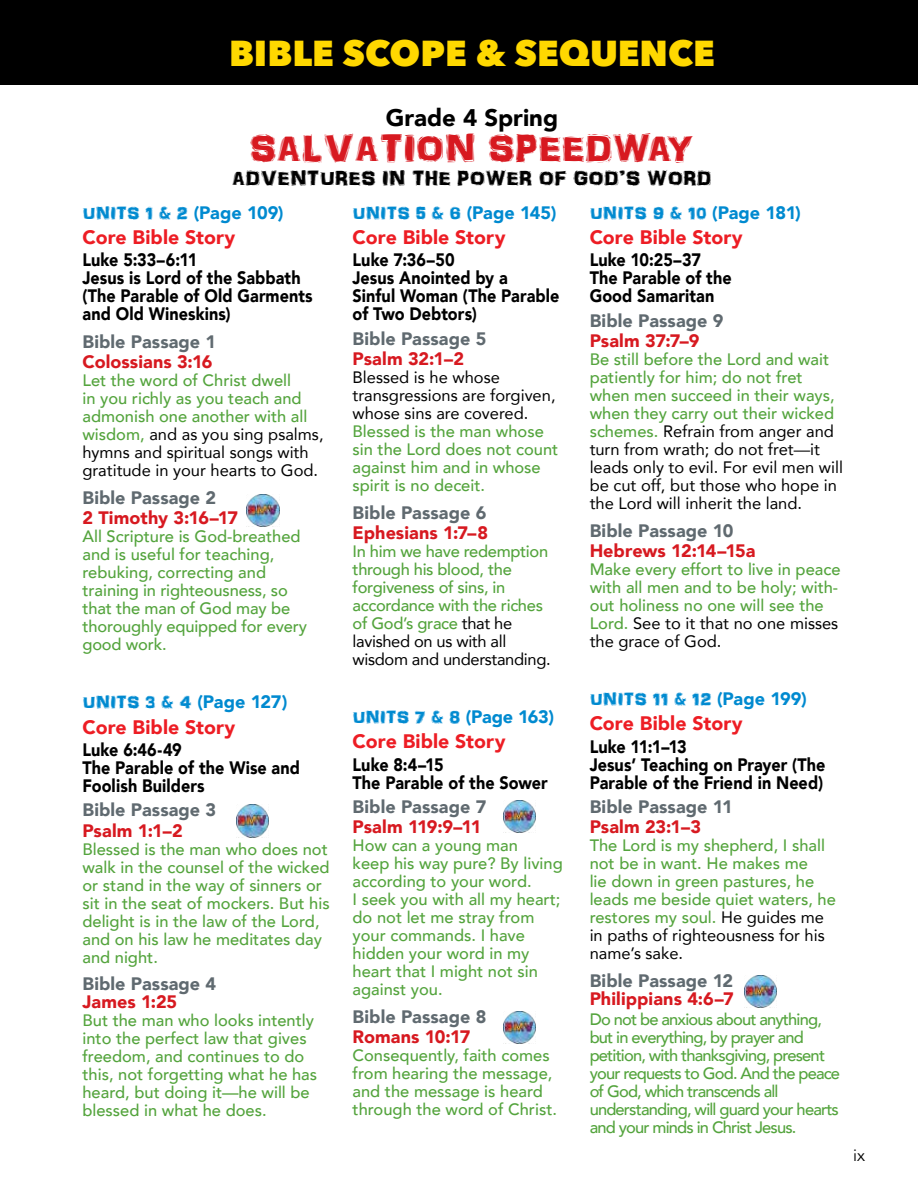
<style>
.page{position:relative;width:918px;height:1188px;background:#fff}
.page>*{position:absolute;margin:0;border:0;box-sizing:border-box;transform-origin:0 0}
.t1{font:39px "ARDARLING";color:#d71920}
.t2{font:800 36px "Avenir Next";color:#ffd800}
.t3{font:900 24px "Avenir";color:#000}
.t4{font:21px "ARDARLING";color:#000}
.t5{font:900 19.5px "Avenir";letter-spacing:.005em;color:#ed1d24}
.t6{font:900 18px/18px "Avenir";letter-spacing:.005em;color:#000;scale:.9 1}
.t7{font:900 18px "Avenir";letter-spacing:.005em;color:#606a70}
.t8{font:900 18px "Avenir";letter-spacing:.005em;color:#d71920}
.t9{font:900 18px "Avenir";letter-spacing:-.01em;color:#008ad0}
.t10{font:18px "ARDARLING";letter-spacing:.005em;color:#008ad0}
.t11{font:500 16.5px/18px "Avenir";color:#54a43d}
.t12{font:16.5px/18px "Avenir";color:#000}
.t13{font:500 16.5px/18px "Avenir";letter-spacing:-.05em;color:#54a43d}
.t14{font:500 16.5px/18px "Avenir";letter-spacing:-.02em;color:#54a43d}
.t15{font:16.5px "Avenir";color:#000}
.s1{font-family:"ARDARLING";font-weight:400}
.s2{font-weight:400;color:#000}
.s3{font-family:"Avenir";font-weight:900}
.s4{font-weight:500;color:#54a43d}
</style>
<div class="page">
<div style="left:0;top:0;width:918px;height:84px;background:#000"></div>
<img style="left:247px;top:494px;width:32px;height:33px">
<img style="left:503px;top:800px;width:33px;height:33px">
<img style="left:236px;top:805px;width:33px;height:32px">
<img style="left:745px;top:975px;width:32px;height:33px">
<img style="left:503px;top:1011px;width:33px;height:33px">
<h2 class="t2" style="left:229px;top:30px;width:487px">BIBLE SCOPE &amp; SEQUENCE</h2>
<h3 class="t3" style="left:386px;top:102px;width:174px">Grade 4 Spring</h3>
<h1 class="t1" style="left:250px;top:120px;width:446px">SALVATION SPEEDWAY</h1>
<p class="t4" style="left:232px;top:163px;width:481px">ADVENTURES IN THE POWER OF GOD’S WORD</p>
<p class="t9" style="left:82px;top:201px;width:203px"><span class="s1">UNITS 1 &amp; 2</span> (Page 109)</p>
<p class="t5" style="left:82px;top:224px;width:154px">Core Bible Story</p>
<p class="t6" style="left:82px;top:251px;width:257px">Luke 5:33–6:11<br>Jesus is Lord of the Sabbath (The Parable of Old Garments and Old Wineskins)</p>
<p class="t7" style="left:82px;top:330px;width:135px">Bible Passage 1</p>
<p class="t8" style="left:82px;top:350px;width:132px">Colossians 3:16</p>
<p class="t11" style="left:82px;top:372px;width:243px">Let the word of Christ dwell<br>in you richly as you teach and admonish one another with all wisdom, <span class="s2">and as you sing psalms, hymns and spiritual songs with gratitude in your hearts to God.</span></p>
<p class="t7" style="left:82px;top:486px;width:135px">Bible Passage 2</p>
<p class="t8" style="left:82px;top:506px;width:157px">2 Timothy 3:16–17</p>
<p class="t11" style="left:82px;top:528px;width:226px">All Scripture is God-breathed and is useful for teaching, rebuking, correcting and training in righteousness, so that the man of God may be thoroughly equipped for every good work.</p>
<p class="t9" style="left:82px;top:690px;width:206px"><span class="s1">UNITS 3 &amp; 4</span> (Page 127)</p>
<p class="t5" style="left:82px;top:714px;width:154px">Core Bible Story</p>
<p class="t6" style="left:82px;top:741px;width:243px">Luke 6:46-49<br>The Parable of the Wise and<br>Foolish Builders</p>
<p class="t7" style="left:82px;top:798px;width:135px">Bible Passage 3</p>
<p class="t8" style="left:82px;top:819px;width:102px">Psalm 1:1–2</p>
<p class="t11" style="left:82px;top:840px;width:249px">Blessed is the man who does not walk in the counsel of the wicked or stand in the way of sinners or sit in the seat of mockers. But his delight is in the law of the Lord, and on his law he meditates day and night.</p>
<p class="t7" style="left:82px;top:972px;width:135px">Bible Passage 4</p>
<p class="t8" style="left:82px;top:990px;width:96px">James 1:25</p>
<p class="t11" style="left:82px;top:1012px;width:236px">But the man who looks intently into the perfect law that gives freedom, and continues to do this, not forgetting what he has heard, but doing it—he will be blessed in what he does.</p>
<p class="t9" style="left:353px;top:201px;width:205px"><span class="s1">UNITS 5 &amp; 6</span> (Page 145)</p>
<p class="t5" style="left:353px;top:224px;width:154px">Core Bible Story</p>
<p class="t6" style="left:353px;top:251px;width:231px">Luke 7:36–50<br>Jesus Anointed by a<br>Sinful Woman (The Parable of Two Debtors)</p>
<p class="t7" style="left:353px;top:327px;width:135px">Bible Passage 5</p>
<p class="t8" style="left:353px;top:347px;width:113px">Psalm 32:1–2</p>
<p class="t12" style="left:353px;top:369px;width:205px">Blessed is he whose transgressions are forgiven, whose sins are covered.</p>
<p class="t11" style="left:353px;top:423px;width:207px">Blessed is the man whose sin the Lord does not count against him and in whose spirit is no deceit.</p>
<p class="t7" style="left:353px;top:501px;width:135px">Bible Passage 6</p>
<p class="t8" style="left:353px;top:521px;width:137px">Ephesians 1:7–8</p>
<p class="t14" style="left:353px;top:542px;width:200px">In him we have redemption through his blood, the forgiveness of sins, in accordance with the riches of God’s grace <span class="s2">that he lavished on us with all wisdom and understanding.</span></p>
<p class="t9" style="left:353px;top:705px;width:203px"><span class="s1">UNITS 7 &amp; 8</span> (Page 163)</p>
<p class="t5" style="left:353px;top:729px;width:154px">Core Bible Story</p>
<p class="t6" style="left:353px;top:756px;width:218px">Luke 8:4–15<br>The Parable of the Sower</p>
<p class="t7" style="left:353px;top:795px;width:135px">Bible Passage 7</p>
<p class="t8" style="left:353px;top:815px;width:130px">Psalm 119:9–11</p>
<p class="t11" style="left:353px;top:837px;width:212px">How can a young man<br>keep his way pure? By living according to your word.<br>I seek you with all my heart; do not let me stray from your commands. I have hidden your word in my heart that I might not sin against you.</p>
<p class="t7" style="left:353px;top:1005px;width:135px">Bible Passage 8</p>
<p class="t8" style="left:353px;top:1025px;width:119px">Romans 10:17</p>
<p class="t11" style="left:353px;top:1047px;width:206px">Consequently, faith comes from hearing the message, and the message is heard through the word of Christ.</p>
<p class="t10" style="left:590px;top:199px;width:213px">UNITS 9 &amp; 10 <span class="s3">(Page 181)</span></p>
<p class="t5" style="left:590px;top:224px;width:154px">Core Bible Story</p>
<p class="t6" style="left:590px;top:251px;width:159px">Luke 10:25–37<br>The Parable of the<br>Good Samaritan</p>
<p class="t7" style="left:590px;top:309px;width:135px">Bible Passage 9</p>
<p class="t8" style="left:590px;top:329px;width:111px">Psalm 37:7–9</p>
<p class="t12" style="left:590px;top:351px;width:255px"><span class="s4">Be still before the Lord and wait patiently for him; do not fret when men succeed in their ways, when they carry out their wicked schemes.</span> Refrain from anger and turn from wrath; do not fret—it leads only to evil. For evil men will be cut off, but those who hope in the Lord will inherit the land.</p>
<p class="t7" style="left:590px;top:519px;width:145px">Bible Passage 10</p>
<p class="t8" style="left:590px;top:539px;width:167px">Hebrews 12:14–15a</p>
<p class="t11" style="left:590px;top:560px;width:252px">Make every effort to live in peace with all men and to be holy; with&shy;out holiness no one will see the<br>Lord. <span class="s2">See to it that no one misses the grace of God.</span></p>
<p class="t10" style="left:590px;top:686px;width:219px">UNITS 11 &amp; 12 <span class="s3">(Page 199)</span></p>
<p class="t5" style="left:590px;top:711px;width:154px">Core Bible Story</p>
<p class="t6" style="left:590px;top:738px;width:264px">Luke 11:1–13<br>Jesus’ Teaching on Prayer (The<br>Parable of the Friend in Need)</p>
<p class="t7" style="left:590px;top:795px;width:145px">Bible Passage 11</p>
<p class="t8" style="left:590px;top:815px;width:113px">Psalm 23:1–3</p>
<p class="t11" style="left:590px;top:837px;width:248px">The Lord is my shepherd, I shall not be in want. He makes me<br>lie down in green pastures, he leads me beside quiet waters, he restores my soul. <span class="s2">He guides me in paths of righteousness for his name’s sake.</span></p>
<p class="t7" style="left:590px;top:969px;width:145px">Bible Passage 12</p>
<p class="t8" style="left:590px;top:987px;width:146px">Philippians 4:6–7</p>
<p class="t13" style="left:590px;top:1011px;width:252px">Do not be anxious about anything, but in everything, by prayer and petition, with thanksgiving, present your requests to God. And the peace of God, which transcends all understanding, will guard your hearts and your minds in Christ Jesus.</p>
<p class="t15" style="left:853px;top:1145px;width:14px">ix</p>
</div>
